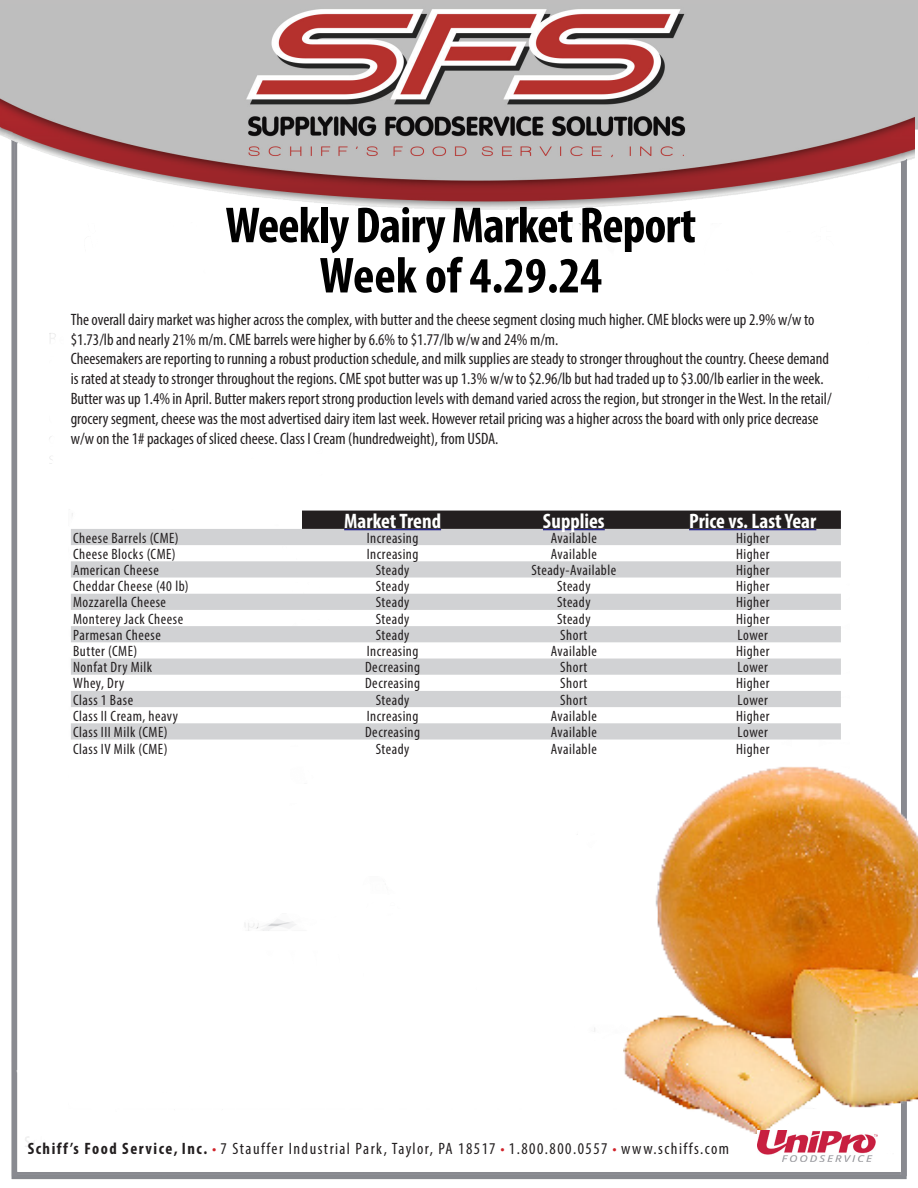
<style>
.page{position:relative;width:918px;height:1188px;background:#fff}
.page>*{position:absolute;margin:0;border:0;box-sizing:border-box;transform-origin:0 0}
.Market_Reports_Title{font:700 condensed 51px "Myriad Pro";letter-spacing:-.02em;color:#000}
.Updated_subtitle{font:700 condensed 51px "Myriad Pro";color:#000}
.t1{font:700 condensed 21px "Myriad Pro";color:#fff}
.Address{font:condensed 16.5px/19.8px "Myriad Pro";color:#231f20}
.Address-2{font:condensed 16.5px "Myriad Pro";letter-spacing:.09em;color:#231f20}
.t2{font:condensed 15px "Myriad Pro";letter-spacing:.035em;color:#231f20}
.s1{font-weight:700}
.s2{color:#d1232a}
</style>
<div class="page">
<div style="left:0;top:0;width:918px;height:130px;background:#bfbebe"></div>
<img style="left:1px;top:5px;width:913px;height:1175px">
<img style="left:623px;top:766px;width:295px;height:368px">
<img style="left:757px;top:1131px;width:121px;height:31px">
<div style="left:302px;top:511px;width:539px;height:18px;background:#231f20"></div>
<svg style="left:71px;top:529px;width:770px;height:211px;fill:#d1d2d4"></svg>
<hr style="left:344px;top:529px;width:97px;height:1px;background:#000080">
<hr style="left:543px;top:529px;width:62px;height:1px;background:#000080">
<hr style="left:689px;top:529px;width:127px;height:1px;background:#000080">
<p class="Market_Reports_Title" style="left:225px;top:193px;width:472px">Weekly Dairy Market Report</p>
<p class="Updated_subtitle" style="left:319px;top:244px;width:284px">Week of 4.29.24</p>
<p class="Address" style="left:71px;top:309px;width:745px">The overall dairy market was higher across the complex, with butter and the cheese segment closing much higher. CME blocks were up 2.9% w/w to $1.73/lb and nearly 21% m/m. CME barrels were higher by 6.6% to $1.77/lb w/w and 24% m/m.</p>
<p class="Address" style="left:71px;top:349px;width:762px">Cheesemakers are reporting to running a robust production schedule, and milk supplies are steady to stronger throughout the country. Cheese demand is rated at steady to stronger throughout the regions. CME spot butter was up 1.3% w/w to $2.96/lb but had traded up to $3.00/lb earlier in the week.<br>Butter was up 1.4% in April. Butter makers report strong production levels with demand varied across the region, but stronger in the West. In the retail/ grocery segment, cheese was the most advertised dairy item last week. However retail pricing was a higher across the board with only price decrease w/w on the 1# packages of sliced cheese. Class I Cream (hundredweight), from USDA.</p>
<p class="t1" style="left:344px;top:507px;width:98px">Market Trend</p>
<p class="t1" style="left:543px;top:507px;width:63px">Supplies</p>
<p class="t1" style="left:689px;top:507px;width:129px">Price vs. Last Year</p>
<p class="t2" style="left:73px;top:529px;width:107px">Cheese Barrels (CME)</p>
<p class="t2" style="left:367px;top:529px;width:53px">Increasing</p>
<p class="t2" style="left:551px;top:529px;width:48px">Available</p>
<p class="t2" style="left:736px;top:529px;width:35px">Higher</p>
<p class="t2" style="left:73px;top:545px;width:104px">Cheese Blocks (CME)</p>
<p class="t2" style="left:367px;top:545px;width:53px">Increasing</p>
<p class="t2" style="left:551px;top:545px;width:48px">Available</p>
<p class="t2" style="left:736px;top:545px;width:35px">Higher</p>
<p class="t2" style="left:73px;top:561px;width:87px">American Cheese</p>
<p class="t2" style="left:376px;top:561px;width:35px">Steady</p>
<p class="t2" style="left:531px;top:561px;width:86px">Steady-Available</p>
<p class="t2" style="left:736px;top:561px;width:35px">Higher</p>
<p class="t2" style="left:73px;top:577px;width:117px">Cheddar Cheese (40 lb)</p>
<p class="t2" style="left:376px;top:577px;width:35px">Steady</p>
<p class="t2" style="left:557px;top:577px;width:35px">Steady</p>
<p class="t2" style="left:736px;top:577px;width:35px">Higher</p>
<p class="t2" style="left:73px;top:593px;width:94px">Mozzarella Cheese</p>
<p class="t2" style="left:376px;top:593px;width:35px">Steady</p>
<p class="t2" style="left:557px;top:593px;width:35px">Steady</p>
<p class="t2" style="left:736px;top:593px;width:35px">Higher</p>
<p class="t2" style="left:73px;top:610px;width:112px">Monterey Jack Cheese</p>
<p class="t2" style="left:376px;top:610px;width:35px">Steady</p>
<p class="t2" style="left:557px;top:610px;width:35px">Steady</p>
<p class="t2" style="left:736px;top:610px;width:35px">Higher</p>
<p class="t2" style="left:73px;top:626px;width:89px">Parmesan Cheese</p>
<p class="t2" style="left:376px;top:626px;width:35px">Steady</p>
<p class="t2" style="left:560px;top:626px;width:29px">Short</p>
<p class="t2" style="left:738px;top:626px;width:32px">Lower</p>
<p class="t2" style="left:73px;top:642px;width:66px">Butter (CME)</p>
<p class="t2" style="left:367px;top:642px;width:53px">Increasing</p>
<p class="t2" style="left:551px;top:642px;width:48px">Available</p>
<p class="t2" style="left:736px;top:642px;width:35px">Higher</p>
<p class="t2" style="left:73px;top:658px;width:80px">Nonfat Dry Milk</p>
<p class="t2" style="left:365px;top:658px;width:57px">Decreasing</p>
<p class="t2" style="left:560px;top:658px;width:29px">Short</p>
<p class="t2" style="left:738px;top:658px;width:32px">Lower</p>
<p class="t2" style="left:73px;top:674px;width:53px">Whey, Dry</p>
<p class="t2" style="left:365px;top:674px;width:57px">Decreasing</p>
<p class="t2" style="left:560px;top:674px;width:29px">Short</p>
<p class="t2" style="left:736px;top:674px;width:35px">Higher</p>
<p class="t2" style="left:73px;top:691px;width:61px">Class 1 Base</p>
<p class="t2" style="left:376px;top:691px;width:35px">Steady</p>
<p class="t2" style="left:560px;top:691px;width:29px">Short</p>
<p class="t2" style="left:738px;top:691px;width:32px">Lower</p>
<p class="t2" style="left:73px;top:707px;width:106px">Class II Cream, heavy</p>
<p class="t2" style="left:367px;top:707px;width:53px">Increasing</p>
<p class="t2" style="left:551px;top:707px;width:48px">Available</p>
<p class="t2" style="left:736px;top:707px;width:35px">Higher</p>
<p class="t2" style="left:73px;top:723px;width:96px">Class III Milk (CME)</p>
<p class="t2" style="left:365px;top:723px;width:57px">Decreasing</p>
<p class="t2" style="left:551px;top:723px;width:48px">Available</p>
<p class="t2" style="left:738px;top:723px;width:32px">Lower</p>
<p class="t2" style="left:73px;top:740px;width:96px">Class IV Milk (CME)</p>
<p class="t2" style="left:376px;top:740px;width:35px">Steady</p>
<p class="t2" style="left:551px;top:740px;width:48px">Available</p>
<p class="t2" style="left:736px;top:740px;width:35px">Higher</p>
<p class="Address-2" style="left:28px;top:1138px;width:703px"><span class="s1">Schiff’s Food Service, Inc.</span> <span class="s2">•</span> 7 Stauffer Industrial Park, Taylor, PA 18517 <span class="s2">•</span> 1.800.800.0557 <span class="s2">•</span> www.schiffs.com</p>
</div>
